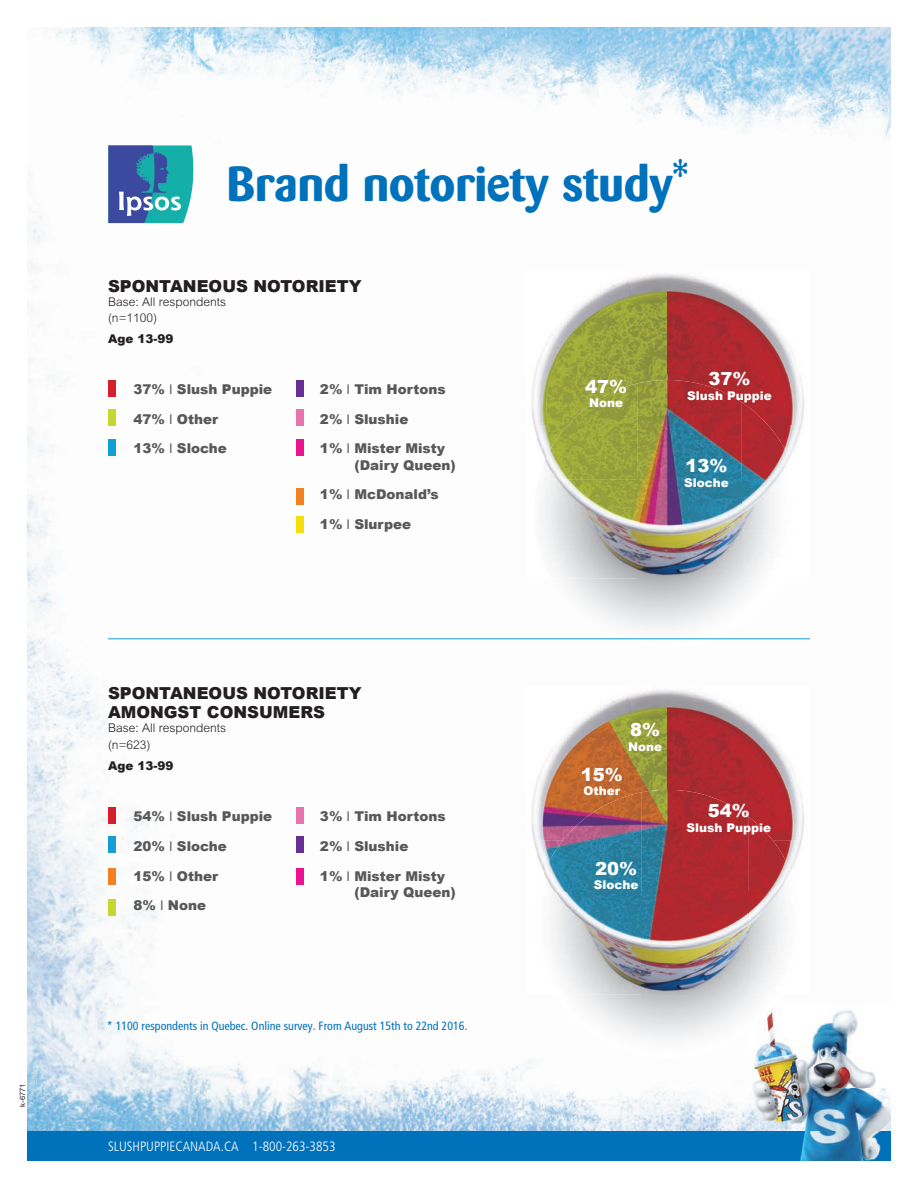
<style>
.page{position:relative;width:918px;height:1188px;background:#fff}
.page>*{position:absolute;margin:0;border:0;box-sizing:border-box;transform-origin:0 0}
.t1{font:700 48.75px "Barmeno";color:#0072bc}
.t2{font:900 18px "Arial";color:#fff}
.t3{font:900 16.5px/19.5px "Arial";color:#231f20}
.t4{font:900 13.5px/29.7px "Arial";color:#57585a}
.t5{font:300 condensed 13.5px "Frutiger";color:#fff}
.t6{font:condensed 12px "Frutiger";color:#0072bc}
.t7{font:300 12px/16.2px "Arial";color:#231f20}
.t8{font:900 12px "Arial";color:#fff}
.t9{font:900 12px "Arial";color:#231f20}
.t10{font:7.5px "Helvetica Neue LT Std";color:#231f20}
.s1{font-family:"DIN Cond";font-weight:500}
</style>
<div class="page">
<img style="left:27px;top:304px;width:277px;height:323px">
<img style="left:27px;top:27px;width:821px;height:245px">
<img style="left:27px;top:778px;width:378px;height:353px">
<img style="left:27px;top:634px;width:366px;height:144px">
<img style="left:295px;top:27px;width:596px;height:52px">
<img style="left:393px;top:247px;width:195px;height:392px">
<img style="left:405px;top:1059px;width:158px;height:72px">
<img style="left:550px;top:623px;width:158px;height:16px">
<img style="left:586px;top:261px;width:120px;height:10px">
<img style="left:563px;top:1090px;width:184px;height:41px">
<img style="left:708px;top:590px;width:102px;height:49px">
<img style="left:777px;top:590px;width:33px;height:11px">
<img style="left:848px;top:76px;width:43px;height:61px">
<div style="left:27px;top:1131px;width:864px;height:30px;background:#0072bc"></div>
<img style="left:747px;top:1004px;width:144px;height:157px">
<img style="left:551px;top:579px;width:107px;height:60px">
<svg style="left:108px;top:145px;width:85px;height:78px;background:#3e88ac"></svg>
<img style="left:531px;top:690px;width:273px;height:150px">
<img style="left:534px;top:840px;width:4px;height:18px">
<img style="left:538px;top:792px;width:103px;height:100px">
<img style="left:641px;top:790px;width:107px;height:102px">
<img style="left:748px;top:817px;width:54px;height:177px">
<img style="left:551px;top:892px;width:197px;height:102px">
<img style="left:526px;top:271px;width:284px;height:154px">
<img style="left:526px;top:425px;width:12px;height:154px">
<img style="left:793px;top:425px;width:9px;height:25px">
<img style="left:538px;top:383px;width:100px;height:96px">
<img style="left:638px;top:380px;width:104px;height:99px">
<img style="left:741px;top:402px;width:52px;height:177px">
<img style="left:534px;top:479px;width:208px;height:100px">
<div style="left:108px;top:836px;width:8px;height:16px;background:#149ed6"></div>
<div style="left:296px;top:410px;width:8px;height:16px;background:#e874ae"></div>
<div style="left:296px;top:836px;width:8px;height:16px;background:#653091"></div>
<div style="left:296px;top:517px;width:8px;height:16px;background:#f6de0a"></div>
<div style="left:108px;top:868px;width:8px;height:16px;background:#f28221"></div>
<div style="left:108px;top:899px;width:8px;height:17px;background:#c4d830"></div>
<div style="left:296px;top:439px;width:8px;height:16px;background:#ed138f"></div>
<div style="left:296px;top:868px;width:8px;height:16px;background:#ed138f"></div>
<div style="left:108px;top:808px;width:8px;height:16px;background:#d5202a"></div>
<div style="left:296px;top:380px;width:8px;height:17px;background:#653091"></div>
<div style="left:296px;top:808px;width:8px;height:16px;background:#e874ae"></div>
<div style="left:296px;top:488px;width:8px;height:16px;background:#f28221"></div>
<hr style="left:108px;top:639px;width:702px;height:1px;background:#149ed6">
<div style="left:108px;top:410px;width:8px;height:16px;background:#c4d830"></div>
<div style="left:108px;top:439px;width:8px;height:16px;background:#149ed6"></div>
<div style="left:108px;top:380px;width:8px;height:17px;background:#d5202a"></div>
<p class="t10" style="left:18px;top:1107px;width:25px;rotate:-90deg">k-6771</p>
<h1 class="t1" style="left:227px;top:155px;width:463px">Brand notoriety study*</h1>
<p class="t3" style="left:108px;top:275px;width:255px">SPONTANEOUS NOTORIETY</p>
<p class="t7" style="left:108px;top:294px;width:120px">Base: All respondents (n=1100)</p>
<p class="t9" style="left:108px;top:330px;width:67px">Age 13-99</p>
<p class="t4" style="left:134px;top:374px;width:140px">37% <span class="s1">I</span> Slush Puppie<br>47% <span class="s1">I</span> Other</p>
<p class="t4" style="left:134px;top:433px;width:95px">13% <span class="s1">I</span> Sloche</p>
<p class="t4" style="left:320px;top:374px;width:127px">2% <span class="s1">I</span> Tim Hortons<br>2% <span class="s1">I</span> Slushie</p>
<p class="t4" style="left:355px;top:440px;width:103px;line-height:16.2px;text-indent:-35px">1% <span class="s1">I</span> Mister Misty (Dairy Queen)</p>
<p class="t4" style="left:320px;top:479px;width:120px">1% <span class="s1">I</span> McDonald’s<br>1% <span class="s1">I</span> Slurpee</p>
<p class="t3" style="left:108px;top:682px;width:255px">SPONTANEOUS NOTORIETY<br>AMONGST CONSUMERS</p>
<p class="t7" style="left:108px;top:720px;width:120px">Base: All respondents (n=623)</p>
<p class="t9" style="left:108px;top:757px;width:67px">Age 13-99</p>
<p class="t4" style="left:134px;top:801px;width:140px">54% <span class="s1">I</span> Slush Puppie<br>20% <span class="s1">I</span> Sloche<br>15% <span class="s1">I</span> Other</p>
<p class="t4" style="left:134px;top:890px;width:74px">8% <span class="s1">I</span> None</p>
<p class="t4" style="left:320px;top:801px;width:127px">3% <span class="s1">I</span> Tim Hortons<br>2% <span class="s1">I</span> Slushie<br>1% <span class="s1">I</span> Mister Misty</p>
<p class="t4" style="left:355px;top:877px;width:103px">(Dairy Queen)</p>
<p class="t6" style="left:107px;top:1018px;width:362px">* 1100 respondents in Quebec. Online survey. From August 15th to 22nd 2016.</p>
<p class="t5" style="left:108px;top:1139px;width:229px">SLUSHPUPPIECANADA.CA 1-800-263-3853</p>
<h2 class="t2" style="left:585px;top:373px;width:44px">47%</h2>
<p class="t8" style="left:589px;top:394px;width:36px">None</p>
<h2 class="t2" style="left:708px;top:366px;width:44px">37%</h2>
<p class="t8" style="left:687px;top:387px;width:86px">Slush Puppie</p>
<h2 class="t2" style="left:686px;top:453px;width:44px">13%</h2>
<p class="t8" style="left:684px;top:474px;width:46px">Sloche</p>
<h2 class="t2" style="left:630px;top:717px;width:32px">8%</h2>
<p class="t8" style="left:628px;top:738px;width:36px">None</p>
<h2 class="t2" style="left:581px;top:761px;width:44px">15%</h2>
<p class="t8" style="left:583px;top:782px;width:38px">Other</p>
<h2 class="t2" style="left:595px;top:855px;width:44px">20%</h2>
<p class="t8" style="left:594px;top:876px;width:46px">Sloche</p>
<h2 class="t2" style="left:708px;top:798px;width:44px">54%</h2>
<p class="t8" style="left:687px;top:819px;width:86px">Slush Puppie</p>
</div>
